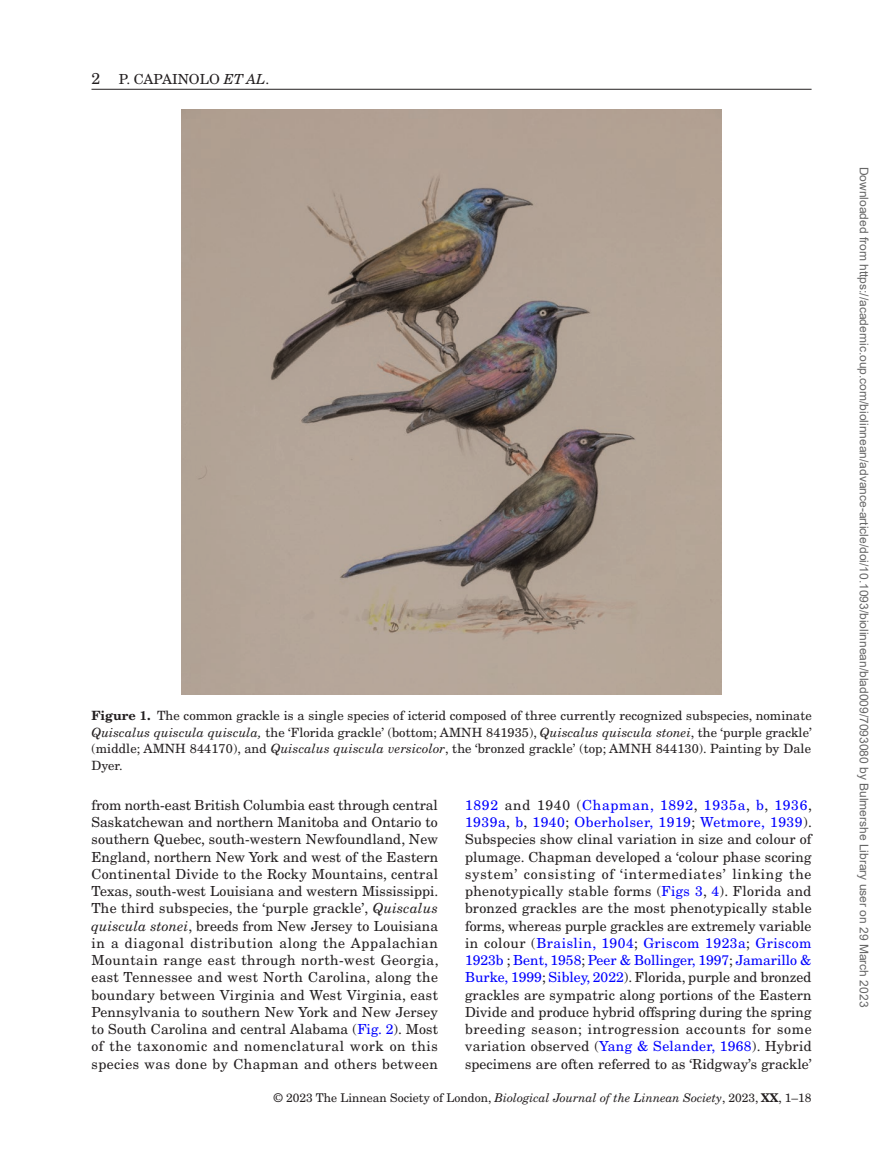
<style>
.page{position:relative;width:893px;height:1174px;background:#fff}
.page>*{position:absolute;margin:0;border:0;box-sizing:border-box;transform-origin:0 0}
.t1{font:13.8px/17.2px "New Century Schlbk LT Std";letter-spacing:.015em;color:#231f20;text-align:justify}
.t2{font:12.75px/16.5px "New Century Schlbk LT Std";letter-spacing:.01em;color:#231f20;text-align:justify}
.t3{font:12px "Arial";color:#666}
.t4{font:12px "New Century Schlbk LT Std";color:#231f20}
.s1{font-size:15.75px}
.s2{font-style:italic}
.s3{font-weight:700}
.s4{color:#00f}
</style>
<div class="page">
<hr style="left:92px;top:89px;width:720px;height:1px;background:#231f20">
<img style="left:181px;top:110px;width:540px;height:584px">
<p class="t1" style="left:92px;top:70px;width:179px"><span class="s1">2</span> P. CAPAINOLO <span class="s2">ET AL</span>.</p>
<p class="t2" style="left:92px;top:707px;width:722px"><span class="s3">Figure 1.</span> The common grackle is a single species of icterid composed of three currently recognized subspecies, nominate <span class="s2">Quiscalus quiscula quiscula,</span> the ‘Florida grackle’ (bottom; AMNH 841935), <span class="s2">Quiscalus quiscula stonei</span>, the ‘purple grackle’ (middle; AMNH 844170), and <span class="s2">Quiscalus quiscula versicolor</span>, the ‘bronzed grackle’ (top; AMNH 844130). Painting by Dale Dyer.</p>
<p class="t1" style="left:92px;top:796px;width:349px">from north-east British Columbia east through central Saskatchewan and northern Manitoba and Ontario to southern Quebec, south-western Newfoundland, New England, northern New York and west of the Eastern Continental Divide to the Rocky Mountains, central Texas, south-west Louisiana and western Mississippi.<br>The third subspecies, the ‘purple grackle’, <span class="s2">Quiscalus quiscula stonei</span>, breeds from New Jersey to Louisiana in a diagonal distribution along the Appalachian Mountain range east through north-west Georgia, east Tennessee and west North Carolina, along the boundary between Virginia and West Virginia, east Pennsylvania to southern New York and New Jersey to South Carolina and central Alabama (<span class="s4">Fig. 2</span>). Most of the taxonomic and nomenclatural work on this species was done by Chapman and others between</p>
<p class="t1" style="left:465px;top:796px;width:349px"><span class="s4">1892</span> and 1940 (<span class="s4">Chapman, 1892</span>, <span class="s4">1935a</span>, <span class="s4">b</span>, <span class="s4">1936</span>, <span class="s4">1939a</span>, <span class="s4">b</span>, <span class="s4">1940</span>; <span class="s4">Oberholser, 1919</span>; <span class="s4">Wetmore, 1939</span>).<br>Subspecies show clinal variation in size and colour of plumage. Chapman developed a ‘colour phase scoring system’ consisting of ‘intermediates’ linking the phenotypically stable forms (<span class="s4">Figs 3</span>, <span class="s4">4</span>). Florida and bronzed grackles are the most phenotypically stable forms, whereas purple grackles are extremely variable in colour (<span class="s4">Braislin, 1904</span>; <span class="s4">Griscom 1923a</span>; <span class="s4">Griscom 1923b</span> ; <span class="s4">Bent, 1958</span>; <span class="s4">Peer &amp; Bollinger, 1997</span>; <span class="s4">Jamarillo &amp; Burke, 1999</span>; <span class="s4">Sibley, 2022</span>). Florida, purple and bronzed grackles are sympatric along portions of the Eastern Divide and produce hybrid offspring during the spring breeding season; introgression accounts for some variation observed (<span class="s4">Yang &amp; Selander, 1968</span>). Hybrid specimens are often referred to as ‘Ridgway’s grackle’</p>
<p class="t4" style="left:274px;top:1090px;width:539px">© 2023 The Linnean Society of London, <span class="s2">Biological Journal of the Linnean Society</span>, 2023, <span class="s3">XX</span>, 1–18</p>
<p class="t3" style="left:868px;top:167px;width:842px;rotate:90deg">Downloaded from https://academic.oup.com/biolinnean/advance-article/doi/10.1093/biolinnean/blad009/7093080 by Bulmershe Library user on 29 March 2023</p>
</div>
